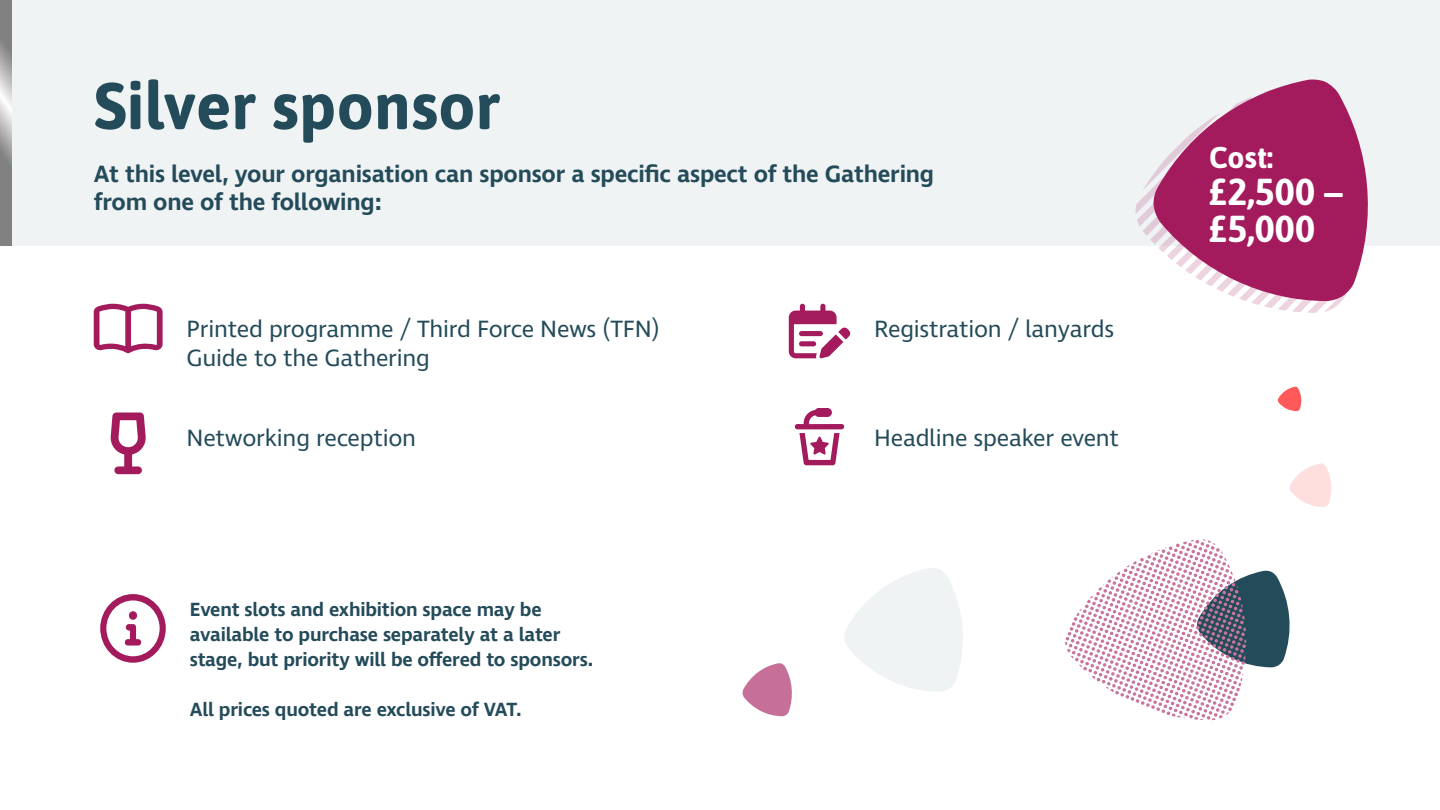
<style>
.page{position:relative;width:1440px;height:810px;background:#fff}
.page>*{position:absolute;margin:0;border:0;box-sizing:border-box;transform-origin:0 0}
.t1{font:700 66px "Asap";color:#244b5a}
.t2{font:700 37.5px/36.8px "Asap";color:#fff}
.t3{font:700 30px "Asap";color:#fff}
.t4{font:24.08px/28.9px "Ingra";letter-spacing:-.01em;color:#244b5a}
.t5{font:600 24.08px/28.9px "Ingra";letter-spacing:-.01em;color:#244b5a}
.t6{font:600 19.5px/24.9px "Ingra";letter-spacing:-.01em;color:#244b5a}
</style>
<div class="page">
<div style="left:11px;top:0;width:1429px;height:246px;background:#f0f3f4"></div>
<svg style="left:1135px;top:175px;width:207px;height:138px"></svg>
<svg style="left:0;top:0;width:11px;height:246px;background:#9d9c9d"></svg>
<svg style="left:1153px;top:79px;width:215px;height:222px;fill:#a31b5c"></svg>
<svg style="left:110px;top:413px;width:36px;height:61px"></svg>
<svg style="left:795px;top:408px;width:49px;height:57px"></svg>
<svg style="left:94px;top:304px;width:69px;height:49px"></svg>
<svg style="left:789px;top:304px;width:62px;height:54px"></svg>
<svg style="left:100px;top:594px;width:66px;height:69px"></svg>
<svg style="left:1065px;top:539px;width:225px;height:181px"></svg>
<svg style="left:742px;top:663px;width:50px;height:53px"></svg>
<svg style="left:1289px;top:464px;width:43px;height:43px"></svg>
<svg style="left:1278px;top:387px;width:24px;height:24px"></svg>
<svg style="left:844px;top:568px;width:119px;height:124px"></svg>
<h1 class="t1" style="left:94px;top:59px;width:408px">Silver sponsor</h1>
<p class="t5" style="left:94px;top:160px;width:842px">At this level, your organisation can sponsor a specific aspect of the Gathering from one of the following:</p>
<p class="t4" style="left:187px;top:316px;width:475px">Printed programme / Third Force News (TFN)<br>Guide to the Gathering</p>
<p class="t4" style="left:874px;top:316px;width:242px">Registration / lanyards</p>
<p class="t4" style="left:187px;top:425px;width:231px">Networking reception</p>
<p class="t4" style="left:874px;top:425px;width:246px">Headline speaker event</p>
<p class="t6" style="left:190px;top:598px;width:405px">Event slots and exhibition space may be available to purchase separately at a later stage, but priority will be offered to sponsors.</p>
<p class="t6" style="left:190px;top:698px;width:333px">All prices quoted are exclusive of VAT.</p>
<h3 class="t3" style="left:1209px;top:136px;width:66px">Cost:</h3>
<h2 class="t2" style="left:1209px;top:172px;width:135px">£2,500 – £5,000</h2>
</div>
